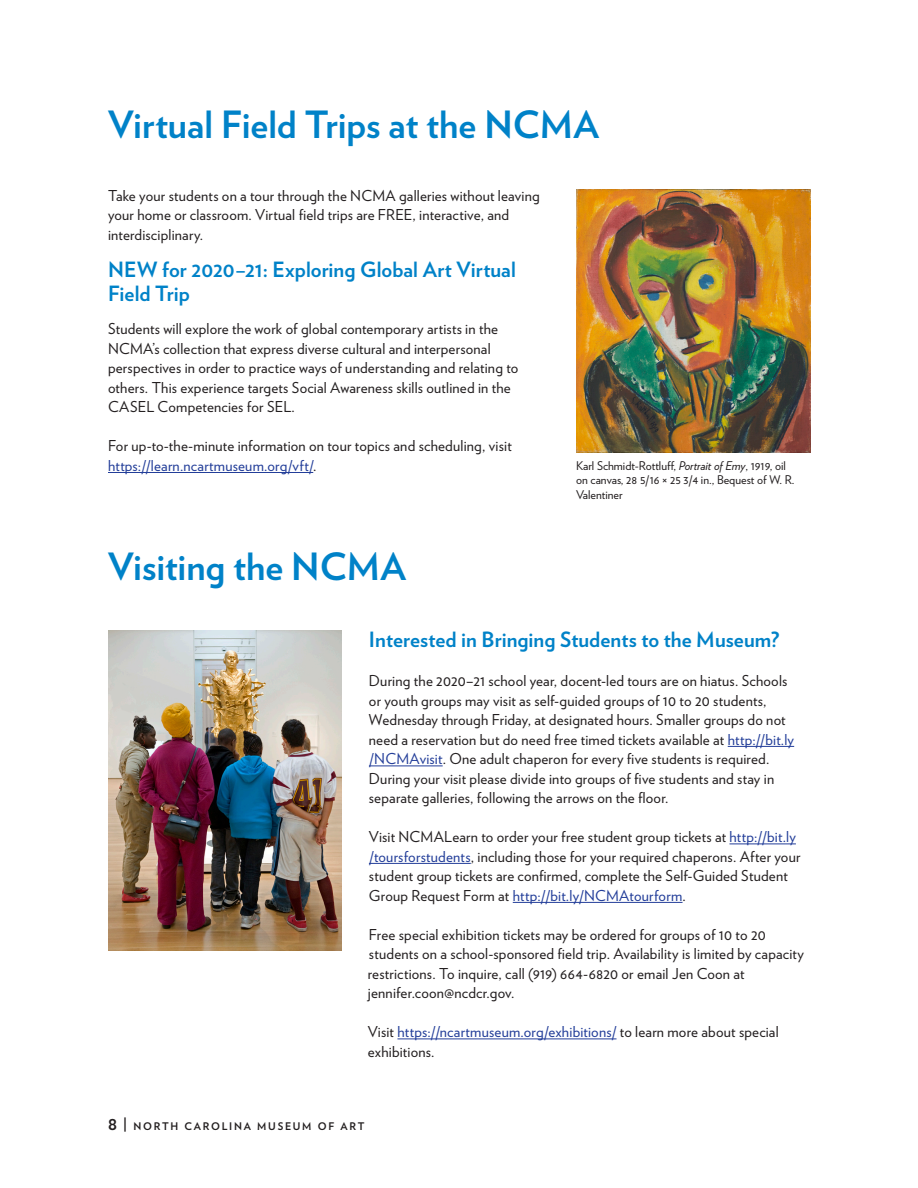
<style>
.page{position:relative;width:918px;height:1188px;background:#fff}
.page>*{position:absolute;margin:0;border:0;box-sizing:border-box;transform-origin:0 0}
.t1{font:700 37.5px "Verlag";letter-spacing:-.005em;color:#0082c8}
.t2{font:700 21px/24px "Verlag";letter-spacing:.005em;color:#0082c8}
.t3{font:15px/19.5px "Verlag";letter-spacing:.01em;color:#231f20}
.t4{font:12px/14.4px "Verlag";color:#231f20}
.t5{font:700 10.5px "Verlag";letter-spacing:.16em;color:#231f20}
.s1{color:#233e99}
.s2{font-style:italic}
.s3{font-size:15px}
</style>
<div class="page">
<hr style="left:108px;top:472px;width:205px;height:1px;background:#233e99">
<hr style="left:728px;top:746px;width:66px;height:1px;background:#233e99">
<hr style="left:369px;top:766px;width:74px;height:1px;background:#233e99">
<hr style="left:729px;top:844px;width:67px;height:1px;background:#233e99">
<hr style="left:369px;top:863px;width:102px;height:1px;background:#233e99">
<hr style="left:513px;top:902px;width:170px;height:1px;background:#233e99">
<hr style="left:397px;top:1039px;width:220px;height:1px;background:#233e99">
<img style="left:576px;top:189px;width:235px;height:263px">
<img style="left:108px;top:631px;width:234px;height:320px">
<p class="t1" style="left:108px;top:95px;width:493px">Virtual Field Trips at the NCMA</p>
<p class="t3" style="left:108px;top:185px;width:433px">Take your students on a tour through the NCMA galleries without leaving your home or classroom. Virtual field trips are FREE, interactive, and interdisciplinary.</p>
<p class="t2" style="left:108px;top:257px;width:409px">NEW for 2020–21: Exploring Global Art Virtual<br>Field Trip</p>
<p class="t3" style="left:108px;top:319px;width:412px">Students will explore the work of global contemporary artists in the NCMA’s collection that express diverse cultural and interpersonal perspectives in order to practice ways of understanding and relating to others. This experience targets Social Awareness skills outlined in the CASEL Competencies for SEL.</p>
<p class="t3" style="left:108px;top:436px;width:405px">For up-to-the-minute information on tour topics and scheduling, visit <span class="s1">https://learn.ncartmuseum.org/vft/</span>.</p>
<p class="t1" style="left:108px;top:537px;width:300px">Visiting the NCMA</p>
<p class="t4" style="left:576px;top:458px;width:220px">Karl Schmidt-Rottluff, <span class="s2">Portrait of Emy</span>, 1919, oil on canvas, 28 5/16 × 25 3/4 in., Bequest of W. R.<br>Valentiner</p>
<p class="t2" style="left:369px;top:627px;width:412px">Interested in Bringing Students to the Museum?</p>
<p class="t3" style="left:369px;top:670px;width:427px">During the 2020–21 school year, docent-led tours are on hiatus. Schools or youth groups may visit as self-guided groups of 10 to 20 students, Wednesday through Friday, at designated hours. Smaller groups do not need a reservation but do need free timed tickets available at <span class="s1">http://bit.ly /NCMAvisit</span>. One adult chaperon for every five students is required.<br>During your visit please divide into groups of five students and stay in separate galleries, following the arrows on the floor.</p>
<p class="t3" style="left:369px;top:826px;width:433px">Visit NCMALearn to order your free student group tickets at <span class="s1">http://bit.ly /toursforstudents</span>, including those for your required chaperons. After your student group tickets are confirmed, complete the Self-Guided Student Group Request Form at <span class="s1">http://bit.ly/NCMAtourform</span>.</p>
<p class="t3" style="left:368px;top:924px;width:438px">Free special exhibition tickets may be ordered for groups of 10 to 20 students on a school-sponsored field trip. Availability is limited by capacity restrictions. To inquire, call (919) 664-6820 or email Jen Coon at jennifer.coon@ncdcr.gov.</p>
<p class="t3" style="left:368px;top:1021px;width:412px">Visit <span class="s1">https://ncartmuseum.org/exhibitions/</span> to learn more about special exhibitions.</p>
<p class="t5" style="left:108px;top:1117px;width:258px"><span class="s3">8 |</span> NORTH CAROLINA MUSEUM OF ART</p>
</div>
